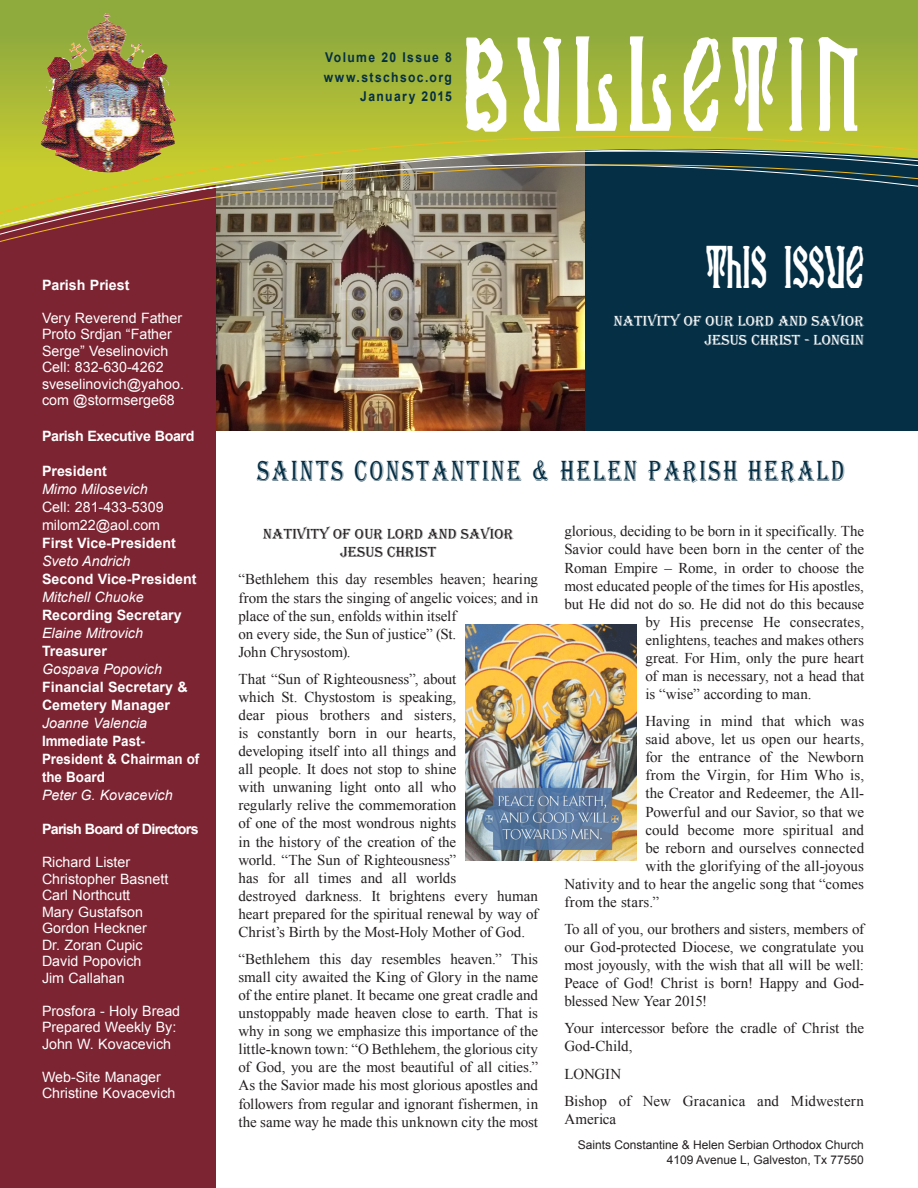
<style>
.page{position:relative;width:918px;height:1188px;background:#fff}
.page>*{position:absolute;margin:0;border:0;box-sizing:border-box;transform-origin:0 0}
.t1{font:120px "Kremlin Orthodox Church";letter-spacing:.085em;color:#fff;scale:.9 1}
.t2{font:54px "Kremlin Orthodox Church";color:#fff;scale:.9 1}
.t3{font:30px "Algerian";letter-spacing:.1em;color:#052f45;scale:.75 1}
.t4{font:16.5px "Algerian";color:#fff}
.t5{font:15px/18px "Times New Roman";color:#231f20}
.t6{font:15px "Algerian";color:#fff}
.t7{font:15px "Algerian";color:#231f20}
.t8{font:14.25px/16.5px "Arial";color:#fff}
.t9{font:700 14.25px "Arial";color:#fff}
.t10{font:italic 14.25px/18px "Arial";color:#fff}
.t11{font:700 14.25px/18px "Arial";color:#fff;scale:.94 1}
.t12{font:700 14.25px "Arial";letter-spacing:-.05em;color:#fff}
.t13{font:700 14.25px "Arial";letter-spacing:-.025em;color:#fff}
.t14{font:700 13.5px/19.5px "Arial";letter-spacing:.115em;color:#052f45;text-align:right;scale:.9 1}
.t15{font:12px "Arial";color:#231f20}
.s1{font-weight:700;font-style:normal}
</style>
<div class="page">
<div style="left:585px;top:115px;width:333px;height:316px;background:#052f45"></div>
<img style="left:216px;top:260px;width:369px;height:171px">
<div style="left:0;top:0;width:216px;height:1188px;background:#7c2432"></div>
<svg style="left:0;top:0;width:918px;height:105px;background:#98aa3d"></svg>
<img style="left:0;top:105px;width:918px;height:155px">
<img style="left:465px;top:625px;width:171px;height:235px">
<p class="t14" style="left:325px;top:48px;width:143px">Volume 20 Issue 8</p>
<p class="t14" style="left:324px;top:68px;width:144px">www.stschsoc.org<br>January 2015</p>
<p class="t14" style="left:445px;top:48px;width:9px">1</p>
<p class="t14" style="left:347px;top:87px;width:78px">December</p>
<p class="t14" style="left:445px;top:87px;width:9px">4</p>
<p class="t1" style="left:465px;top:22px;width:439px">BULLETIN</p>
<p class="t9" style="left:42px;top:275px;width:89px">Parish Priest</p>
<p class="t8" style="left:42px;top:310px;width:142px">Very Reverend Father<br>Proto Srdjan “Father<br>Serge” Veselinovich</p>
<p class="t8" style="left:42px;top:359px;width:123px">Cell: 832-630-4262</p>
<p class="t8" style="left:42px;top:376px;width:143px">sveselinovich@yahoo. com @stormserge68</p>
<p class="t13" style="left:42px;top:427px;width:154px">Parish Executive Board</p>
<p class="t9" style="left:42px;top:461px;width:66px">President</p>
<p class="t10" style="left:42px;top:480px;width:107px">Mimo Milosevich</p>
<p class="t8" style="left:42px;top:499px;width:123px">Cell: 281-433-5309</p>
<p class="t8" style="left:42px;top:517px;width:120px">milom22@aol.com</p>
<p class="t9" style="left:42px;top:533px;width:135px">First Vice-President</p>
<p class="t10" style="left:42px;top:552px;width:90px">Sveto Andrich</p>
<p class="t9" style="left:42px;top:569px;width:156px">Second Vice-President</p>
<p class="t10" style="left:42px;top:588px;width:103px">Mitchell Chuoke</p>
<p class="t9" style="left:42px;top:605px;width:141px">Recording Secretary</p>
<p class="t10" style="left:42px;top:624px;width:102px">Elaine Mitrovich</p>
<p class="t10" style="left:42px;top:642px;width:121px"><span class="s1">Treasurer<br></span>Gospava Popovich</p>
<p class="t9" style="left:42px;top:677px;width:147px">Financial Secretary &amp;</p>
<p class="t9" style="left:42px;top:695px;width:129px">Cemetery Manager</p>
<p class="t10" style="left:42px;top:714px;width:107px">Joanne Valencia</p>
<p class="t11" style="left:42px;top:732px;width:169px">Immediate Past-<br>President &amp; Chairman of the Board</p>
<p class="t10" style="left:42px;top:786px;width:132px">Peter G. Kovacevich</p>
<p class="t12" style="left:42px;top:820px;width:158px">Parish Board of Directors</p>
<p class="t8" style="left:42px;top:854px;width:90px">Richard Lister</p>
<p class="t8" style="left:42px;top:871px;width:128px">Christopher Basnett</p>
<p class="t8" style="left:42px;top:887px;width:90px">Carl Northcutt</p>
<p class="t8" style="left:42px;top:904px;width:102px">Mary Gustafson</p>
<p class="t8" style="left:42px;top:920px;width:106px">Gordon Heckner</p>
<p class="t8" style="left:42px;top:937px;width:102px">Dr. Zoran Cupic</p>
<p class="t8" style="left:42px;top:953px;width:101px">David Popovich</p>
<p class="t8" style="left:42px;top:970px;width:84px">Jim Callahan</p>
<p class="t8" style="left:42px;top:1003px;width:140px">Prosfora - Holy Bread<br>Prepared Weekly By:</p>
<p class="t8" style="left:42px;top:1036px;width:131px">John W. Kovacevich</p>
<p class="t8" style="left:42px;top:1069px;width:120px">Web-Site Manager</p>
<p class="t8" style="left:42px;top:1085px;width:135px">Christine Kovacevich</p>
<p class="t8" style="left:42px;top:871px;width:106px">Nada Gru neich</p>
<p class="t8" style="left:42px;top:887px;width:102px">Elizabeth Mitich</p>
<p class="t8" style="left:42px;top:904px;width:128px">Ch istopher Basnett</p>
<p class="t8" style="left:42px;top:920px;width:90px">Ca l Northcutt</p>
<p class="t8" style="left:42px;top:937px;width:84px">Jim Callahan</p>
<p class="t8" style="left:42px;top:953px;width:102px">M ry Gustafson</p>
<p class="t8" style="left:42px;top:970px;width:106px">Gordon Heckner</p>
<p class="t8" style="left:42px;top:1003px;width:101px">David Popovich</p>
<p class="t8" style="left:42px;top:1036px;width:140px">Prosfora - Holy Bread</p>
<p class="t8" style="left:42px;top:1069px;width:131px">John W. Kovacevich</p>
<p class="t2" style="left:706px;top:239px;width:177px">THIS ISSUE</p>
<p class="t2" style="left:706px;top:250px;width:177px">THIS ISSUE</p>
<p class="t4" style="left:632px;top:324px;width:234px">The Dates for the Nativity</p>
<p class="t6" style="left:614px;top:312px;width:10px">NATIVITY</p>
<p class="t6" style="left:684px;top:312px;width:33px">OF OUR</p>
<p class="t6" style="left:738px;top:312px;width:10px">LORD</p>
<p class="t6" style="left:778px;top:312px;width:11px">AND</p>
<p class="t6" style="left:812px;top:312px;width:19px">SAVIOR</p>
<p class="t6" style="left:704px;top:332px;width:161px">JESUS CHRIST - Longin</p>
<p class="t3" style="left:257px;top:455px;width:785px">Saints Constantine &amp; Helen Parish Herald</p>
<p class="t7" style="left:263px;top:526px;width:10px">NATIVITY</p>
<p class="t7" style="left:333px;top:526px;width:33px">OF OUR</p>
<p class="t7" style="left:387px;top:526px;width:10px">LORD</p>
<p class="t7" style="left:427px;top:526px;width:11px">AND</p>
<p class="t7" style="left:461px;top:526px;width:19px">SAVIOR</p>
<p class="t7" style="left:340px;top:544px;width:98px">JESUS CHRIST</p>
<p class="t5" style="left:238px;top:570px;width:301px">“Bethlehem this day resembles heaven; hearing from the stars the singing of angelic voices; and in place of the sun, enfolds within itself<br>on every side, the Sun of justice” (St.<br>John Chrysostom).</p>
<p class="t5" style="left:238px;top:670px;width:301px">That “Sun of Righteousness”, about<br>which St. Chystostom is speaking,<br>dear pious brothers and sisters,<br>is constantly born in our hearts,<br>developing itself into all things and<br>all people. It does not stop to shine<br>with unwaning light onto all who<br>regularly relive the commemoration<br>of one of the most wondrous nights<br>in the history of the creation of the<br>world. “The Sun of Righteousness”<br>has for all times and all worlds<br>destroyed darkness. It brightens every human heart prepared for the spiritual renewal by way of Christ’s Birth by the Most-Holy Mother of God.</p>
<p class="t5" style="left:238px;top:950px;width:301px;text-align:justify">“Bethlehem this day resembles heaven.” This small city awaited the King of Glory in the name of the entire planet. It became one great cradle and unstoppably made heaven close to earth. That is why in song we emphasize this importance of the little-known town: “O Bethlehem, the glorious city of God, you are the most beautiful of all cities.” As the Savior made his most glorious apostles and followers from regular and ignorant fishermen, in the same way he made this unknown city the most</p>
<p class="t5" style="left:564px;top:522px;width:301px">glorious, deciding to be born in it specifically. The</p>
<p class="t5" style="left:564px;top:540px;width:301px">Savior could have been born in the center of the</p>
<p class="t5" style="left:564px;top:558px;width:301px">Roman Empire – Rome, in order to choose the</p>
<p class="t5" style="left:564px;top:576px;width:301px">most educated people of the times for His apostles,</p>
<p class="t5" style="left:564px;top:594px;width:301px">but He did not do so. He did not do this because</p>
<p class="t5" style="left:645px;top:613px;width:220px">by His precense He consecrates,</p>
<p class="t5" style="left:645px;top:631px;width:220px">enlightens, teaches and makes others</p>
<p class="t5" style="left:645px;top:649px;width:220px">great. For Him, only the pure heart</p>
<p class="t5" style="left:645px;top:667px;width:220px">of man is necessary, not a head that</p>
<p class="t5" style="left:645px;top:685px;width:168px">is “wise” according to man.</p>
<p class="t5" style="left:645px;top:712px;width:220px">Having in mind that which was</p>
<p class="t5" style="left:645px;top:730px;width:220px">said above, let us open our hearts,</p>
<p class="t5" style="left:645px;top:748px;width:220px">for the entrance of the Newborn</p>
<p class="t5" style="left:645px;top:766px;width:220px">from the Virgin, for Him Who is,</p>
<p class="t5" style="left:645px;top:784px;width:220px">the Creator and Redeemer, the All-</p>
<p class="t5" style="left:645px;top:802px;width:220px">Powerful and our Savior, so that we</p>
<p class="t5" style="left:645px;top:820px;width:220px">could become more spiritual and</p>
<p class="t5" style="left:645px;top:838px;width:220px">be reborn and ourselves connected</p>
<p class="t5" style="left:645px;top:857px;width:220px">with the glorifying of the all-joyous</p>
<p class="t5" style="left:564px;top:875px;width:301px">Nativity and to hear the angelic song that “comes</p>
<p class="t5" style="left:564px;top:893px;width:96px">from the stars.”</p>
<p class="t5" style="left:564px;top:920px;width:301px;text-align:justify">To all of you, our brothers and sisters, members of our God-protected Diocese, we congratulate you most joyously, with the wish that all will be well:<br>Peace of God! Christ is born! Happy and God&shy;blessed New Year 2015!</p>
<p class="t5" style="left:564px;top:1019px;width:301px">Your intercessor before the cradle of Christ the<br>God-Child,</p>
<p class="t5" style="left:564px;top:1064px;width:58px">LONGIN</p>
<p class="t5" style="left:564px;top:1091px;width:301px">Bishop of New Gracanica and Midwestern<br>America</p>
<p class="t15" style="left:578px;top:1137px;width:288px">Saints Constantine &amp; Helen Serbian Orthodox Church</p>
<p class="t15" style="left:667px;top:1152px;width:199px">4109 Avenue L, Galveston, Tx 77550</p>
</div>
